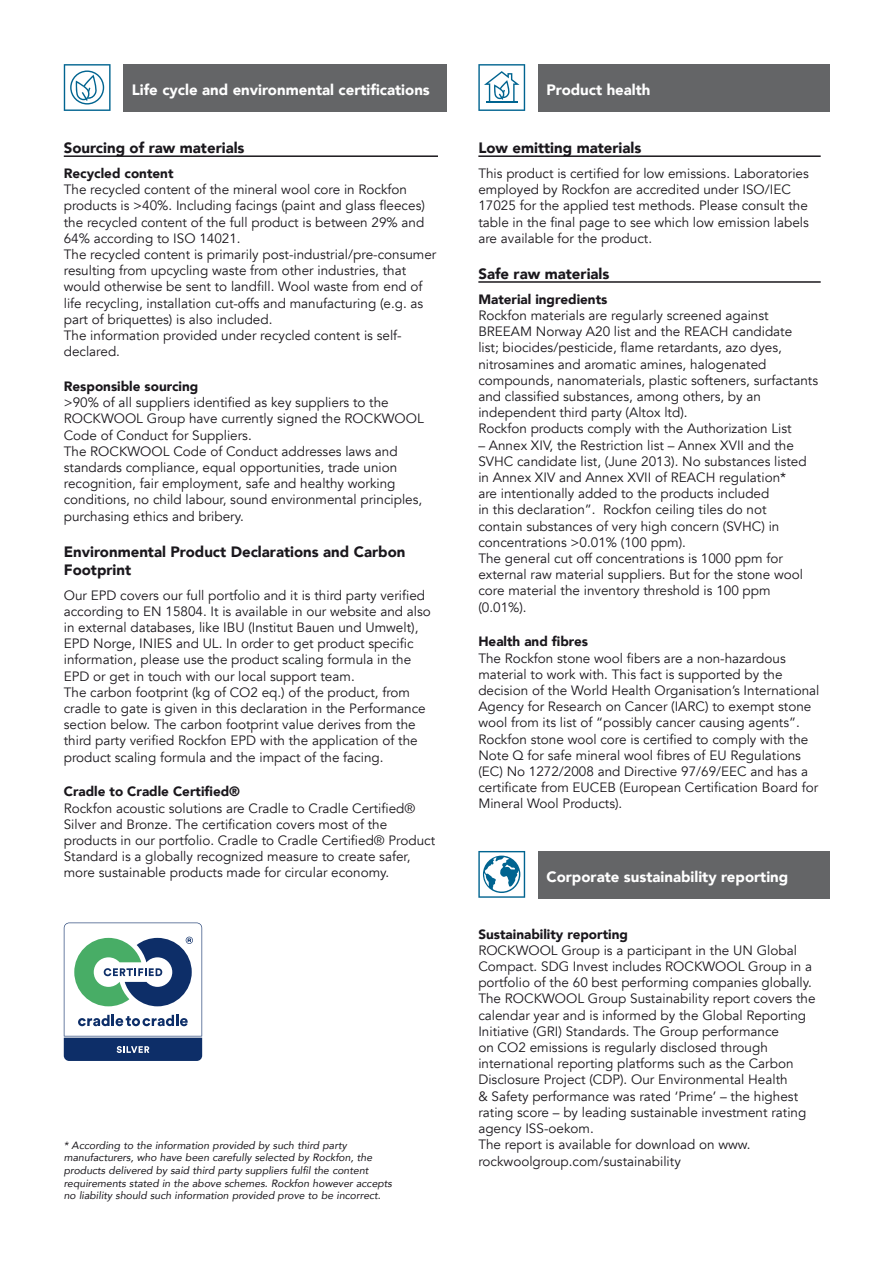
<style>
.page{position:relative;width:893px;height:1263px;background:#fff}
.page>*{position:absolute;margin:0;border:0;box-sizing:border-box;transform-origin:0 0}
.t1{font:900 15px/18px "Avenir";color:#1a171c}
.t2{font:900 15px "Avenir";color:#fff}
.t3{font:13.5px/16.2px "Avenir";color:#1a171c}
.t4{font:900 13.5px "Avenir";color:#1a171c}
.t5{font:italic 10.5px/12.6px "Avenir";color:#1a171c}
</style>
<div class="page">
<div style="left:123px;top:64px;width:323px;height:47px;background:#646567"></div>
<svg style="left:64px;top:64px;width:47px;height:47px"></svg>
<hr style="left:64px;top:155px;width:374px;height:2px;background:#1a171c">
<div style="left:538px;top:64px;width:291px;height:47px;background:#646567"></div>
<svg style="left:478px;top:64px;width:47px;height:47px"></svg>
<hr style="left:486px;top:101px;width:31px;height:2px;background:#006490">
<hr style="left:478px;top:155px;width:343px;height:2px;background:#1a171c">
<hr style="left:478px;top:281px;width:343px;height:2px;background:#1a171c">
<div style="left:538px;top:851px;width:291px;height:47px;background:#646567"></div>
<svg style="left:478px;top:851px;width:47px;height:47px"></svg>
<svg style="left:64px;top:922px;width:138px;height:139px"></svg>
<p class="t2" style="left:132px;top:77px;width:300px">Life cycle and environmental certifications</p>
<p class="t1" style="left:64px;top:139px;width:182px">Sourcing of raw materials</p>
<p class="t4" style="left:64px;top:162px;width:111px">Recycled content</p>
<p class="t3" style="left:64px;top:182px;width:374px">The recycled content of the mineral wool core in Rockfon products is &gt;40%. Including facings (paint and glass fleeces) the recycled content of the full product is between 29% and 64% according to ISO 14021.<br>The recycled content is primarily post-industrial/pre-consumer resulting from upcycling waste from other industries, that would otherwise be sent to landfill. Wool waste from end of life recycling, installation cut-offs and manufacturing (e.g. as part of briquettes) is also included.<br>The information provided under recycled content is self&shy;declared.</p>
<p class="t4" style="left:64px;top:375px;width:136px">Responsible sourcing</p>
<p class="t3" style="left:64px;top:395px;width:362px">&gt;90% of all suppliers identified as key suppliers to the ROCKWOOL Group have currently signed the ROCKWOOL Code of Conduct for Suppliers.<br>The ROCKWOOL Code of Conduct addresses laws and standards compliance, equal opportunities, trade union recognition, fair employment, safe and healthy working conditions, no child labour, sound environmental principles, purchasing ethics and bribery.</p>
<p class="t1" style="left:64px;top:542px;width:343px">Environmental Product Declarations and Carbon<br>Footprint</p>
<p class="t3" style="left:64px;top:587px;width:369px">Our EPD covers our full portfolio and it is third party verified according to EN 15804. It is available in our website and also in external databases, like IBU (Institut Bauen und Umwelt), EPD Norge, INIES and UL. In order to get product specific information, please use the product scaling formula in the EPD or get in touch with our local support team.<br>The carbon footprint (kg of CO2 eq.) of the product, from cradle to gate is given in this declaration in the Performance section below. The carbon footprint value derives from the third party verified Rockfon EPD with the application of the product scaling formula and the impact of the facing.</p>
<p class="t4" style="left:64px;top:780px;width:178px">Cradle to Cradle Certified®</p>
<p class="t3" style="left:64px;top:800px;width:373px">Rockfon acoustic solutions are Cradle to Cradle Certified® Silver and Bronze. The certification covers most of the products in our portfolio. Cradle to Cradle Certified® Product Standard is a globally recognized measure to create safer, more sustainable products made for circular economy.</p>
<p class="t5" style="left:64px;top:1139px;width:330px">* According to the information provided by such third party manufacturers, who have been carefully selected by Rockfon, the products delivered by said third party suppliers fulfil the content requirements stated in the above schemes. Rockfon however accepts no liability should such information provided prove to be incorrect.</p>
<p class="t2" style="left:546px;top:77px;width:106px">Product health</p>
<p class="t1" style="left:478px;top:139px;width:165px">Low emitting materials</p>
<p class="t3" style="left:478px;top:166px;width:332px">This product is certified for low emissions. Laboratories employed by Rockfon are accredited under ISO/IEC 17025 for the applied test methods. Please consult the table in the final page to see which low emission labels are available for the product.</p>
<p class="t1" style="left:478px;top:264px;width:133px">Safe raw materials</p>
<p class="t4" style="left:478px;top:288px;width:131px">Material ingredients</p>
<p class="t3" style="left:478px;top:307px;width:341px">Rockfon materials are regularly screened against BREEAM Norway A20 list and the REACH candidate<br>list; biocides/pesticide, flame retardants, azo dyes, nitrosamines and aromatic amines, halogenated compounds, nanomaterials, plastic softeners, surfactants and classified substances, among others, by an independent third party (Altox ltd).<br>Rockfon products comply with the Authorization List</p>
<p class="t3" style="left:478px;top:437px;width:330px">– Annex XIV, the Restriction list – Annex XVII and the SVHC candidate list, (June 2013). No substances listed in Annex XIV and Annex XVII of REACH regulation* are intentionally added to the products included<br>in this declaration”. Rockfon ceiling tiles do not contain substances of very high concern (SVHC) in concentrations &gt;0.01% (100 ppm).<br>The general cut off concentrations is 1000 ppm for external raw material suppliers. But for the stone wool core material the inventory threshold is 100 ppm (0.01%).</p>
<p class="t4" style="left:478px;top:630px;width:111px">Health and fibres</p>
<p class="t3" style="left:478px;top:650px;width:343px">The Rockfon stone wool fibers are a non-hazardous material to work with. This fact is supported by the decision of the World Health Organisation’s International Agency for Research on Cancer (IARC) to exempt stone wool from its list of “possibly cancer causing agents”.<br>Rockfon stone wool core is certified to comply with the Note Q for safe mineral wool fibres of EU Regulations (EC) No 1272/2008 and Directive 97/69/EEC and has a certificate from EUCEB (European Certification Board for Mineral Wool Products).</p>
<p class="t2" style="left:546px;top:864px;width:243px">Corporate sustainability reporting</p>
<p class="t4" style="left:478px;top:922px;width:151px">Sustainability reporting</p>
<p class="t3" style="left:478px;top:942px;width:339px">ROCKWOOL Group is a participant in the UN Global Compact. SDG Invest includes ROCKWOOL Group in a portfolio of the 60 best performing companies globally.<br>The ROCKWOOL Group Sustainability report covers the calendar year and is informed by the Global Reporting Initiative (GRI) Standards. The Group performance<br>on CO2 emissions is regularly disclosed through international reporting platforms such as the Carbon Disclosure Project (CDP). Our Environmental Health<br>&amp; Safety performance was rated ‘Prime’ – the highest rating score – by leading sustainable investment rating agency ISS-oekom.<br>The report is available for download on www. rockwoolgroup.com/sustainability</p>
</div>
